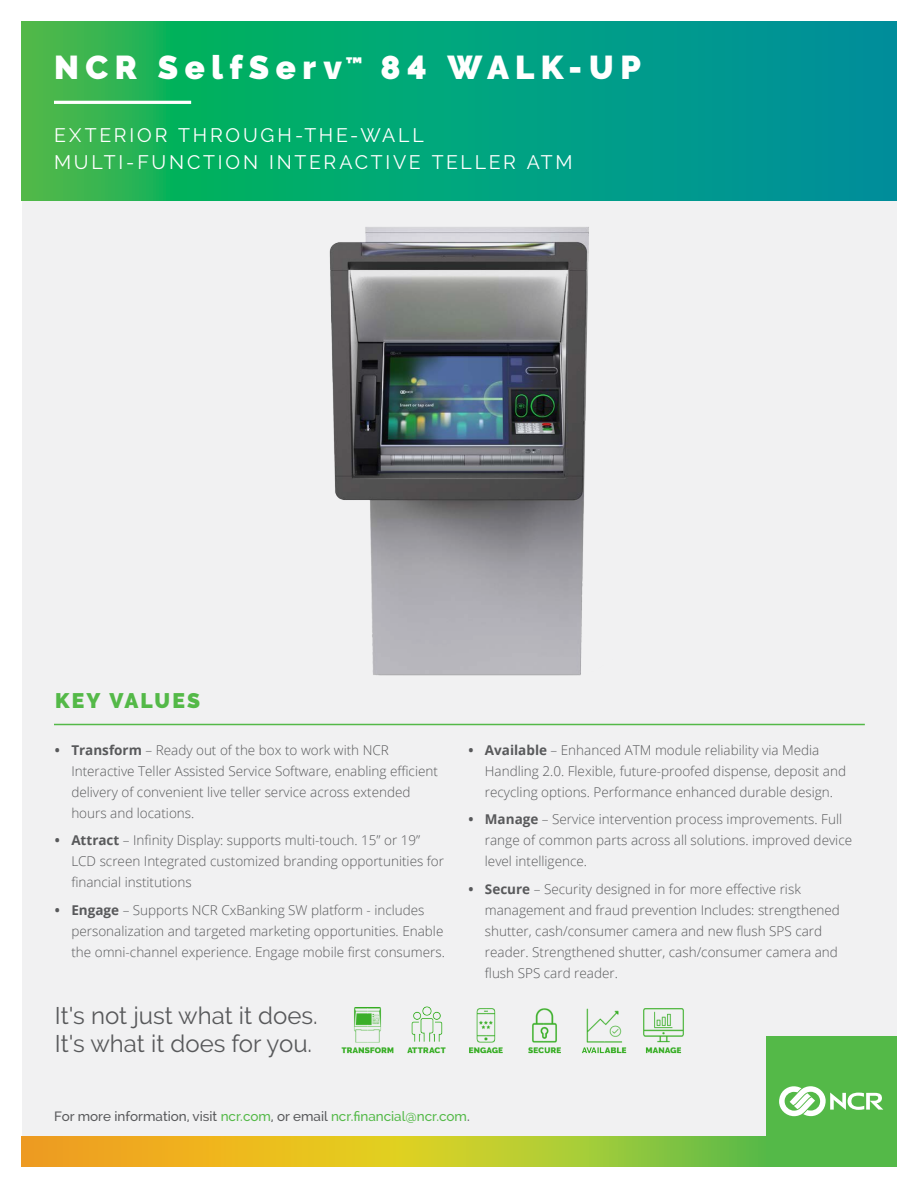
<style>
.page{position:relative;width:918px;height:1188px;background:#fff}
.page>*{position:absolute;margin:0;border:0;box-sizing:border-box;transform-origin:0 0}
.t1{font:900 33px "Raleway";letter-spacing:.2em;color:#fff}
.t2{font:24px/28.5px "Raleway";color:#58595b}
.t3{font:900 21px "Raleway";letter-spacing:.1em;color:#54b948}
.t4{font:19.5px/27px "Raleway";letter-spacing:.14em;color:#fff}
.t5{font:300 13.5px/21px "Open Sans";color:#58595b}
.t6{font:500 13.5px "Raleway";color:#58595b}
.s1{font-weight:700}
.s2{color:#54b948}
</style>
<div class="page">
<div style="left:22px;top:22px;width:874px;height:1144px;background:#f1f1f2"></div>
<svg style="left:22px;top:1136px;width:744px;height:30px;background:#c6be2a"></svg>
<div style="left:766px;top:1036px;width:130px;height:130px;background:#54b948"></div>
<svg style="left:779px;top:1086px;width:104px;height:30px"></svg>
<svg style="left:22px;top:22px;width:874px;height:179px;background:#09a478"></svg>
<hr style="left:54px;top:101px;width:137px;height:3px;background:#fff">
<img style="left:301px;top:200px;width:316px;height:476px">
<hr style="left:54px;top:724px;width:811px;height:1px;background:#54b948">
<img style="left:407px;top:1006px;width:39px;height:48px">
<img style="left:582px;top:1008px;width:45px;height:46px">
<img style="left:469px;top:1008px;width:34px;height:46px">
<img style="left:643px;top:1008px;width:41px;height:46px">
<img style="left:528px;top:1008px;width:33px;height:46px">
<img style="left:341px;top:1007px;width:53px;height:47px">
<h1 class="t1" style="left:54px;top:48px;width:589px">NCR SelfServ<sup>™</sup> 84 WALK-UP</h1>
<h3 class="t4" style="left:54px;top:122px;width:520px">EXTERIOR THROUGH-THE-WALL<br>MULTI-FUNCTION INTERACTIVE TELLER ATM</h3>
<h3 class="t3" style="left:55px;top:688px;width:147px">KEY VALUES</h3>
<p class="t5" style="left:71px;top:739px;width:368px;text-indent:-16px"><span class="s1">• Transform</span> – Ready out of the box to work with NCR Interactive Teller Assisted Service Software, enabling efficient delivery of convenient live teller service across extended hours and locations.</p>
<p class="t5" style="left:71px;top:830px;width:374px;text-indent:-16px"><span class="s1">• Attract</span> – Infinity Display: supports multi-touch. 15” or 19”<br>LCD screen Integrated customized branding opportunities for financial institutions</p>
<p class="t5" style="left:71px;top:899px;width:375px;text-indent:-16px"><span class="s1">• Engage</span> – Supports NCR CxBanking SW platform - includes personalization and targeted marketing opportunities. Enable the omni-channel experience. Engage mobile first consumers.</p>
<h2 class="t2" style="left:55px;top:1001px;width:264px">It's not just what it does.<br>It's what it does for you.</h2>
<p class="t5" style="left:485px;top:739px;width:363px;text-indent:-16px"><span class="s1">• Available</span> – Enhanced ATM module reliability via Media<br>Handling 2.0. Flexible, future-proofed dispense, deposit and recycling options. Performance enhanced durable design.</p>
<p class="t5" style="left:485px;top:809px;width:369px;text-indent:-16px"><span class="s1">• Manage</span> – Service intervention process improvements. Full range of common parts across all solutions. improved device level intelligence.</p>
<p class="t5" style="left:485px;top:878px;width:356px;text-indent:-16px"><span class="s1">• Secure</span> – Security designed in for more effective risk management and fraud prevention Includes: strengthened shutter, cash/consumer camera and new flush SPS card reader. Strengthened shutter, cash/consumer camera and flush SPS card reader.</p>
<p class="t6" style="left:54px;top:1108px;width:417px">For more information, visit <span class="s2">ncr.com</span>, or email <span class="s2">ncr.financial@ncr.com</span>.</p>
</div>
